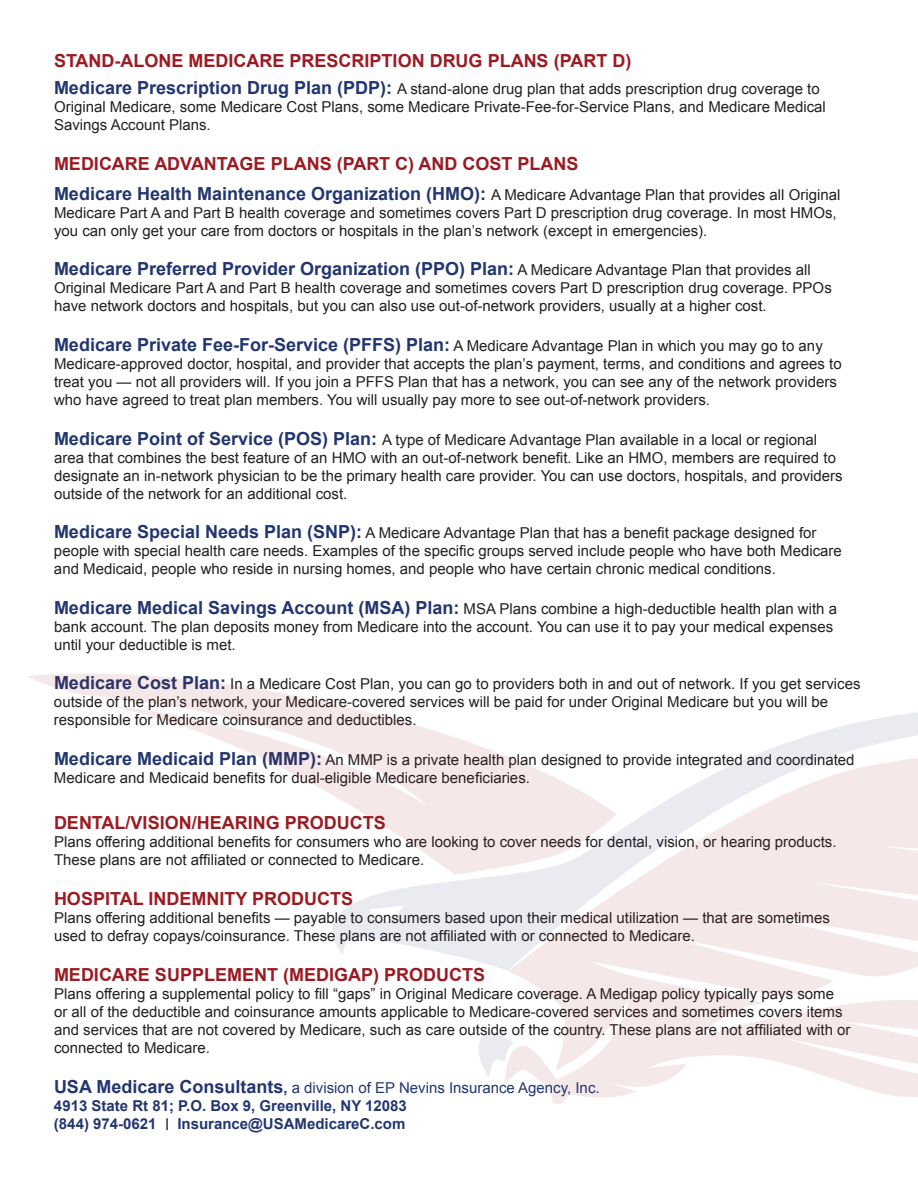
<style>
.page{position:relative;width:918px;height:1188px;background:#fff}
.page>*{position:absolute;margin:0;border:0;box-sizing:border-box;transform-origin:0 0}
.t1{font:700 18px "Arial";color:#9b1b23}
.t2{font:700 18px "Arial";color:#223670}
.t3{font:15px/18px "Arial";color:#231f20}
.t4{font:700 15px/18px "Arial";color:#223670}
.s1{font-weight:700;font-size:18px;color:#223670}
.s2{font-weight:400;font-size:15px;color:#231f20}
.s3{font-size:18px}
.s4{font-weight:400}
</style>
<div class="page">
<svg style="left:28px;top:673px;width:295px;height:117px"></svg>
<svg style="left:323px;top:702px;width:595px;height:269px"></svg>
<svg style="left:508px;top:735px;width:410px;height:363px;fill:#f5e8e9"></svg>
<svg style="left:478px;top:1028px;width:97px;height:76px"></svg>
<svg style="left:166px;top:1118px;width:2px;height:12px"></svg>
<p class="t1" style="left:54px;top:49px;width:579px">STAND-ALONE MEDICARE PRESCRIPTION DRUG PLANS (PART D)</p>
<p class="t3" style="left:54px;top:80px;width:773px"><span class="s1">Medicare Prescription Drug Plan (PDP):</span> A stand-alone drug plan that adds prescription drug coverage to<br>Original Medicare, some Medicare Cost Plans, some Medicare Private-Fee-for-Service Plans, and Medicare Medical<br>Savings Account Plans.</p>
<p class="t1" style="left:54px;top:152px;width:526px">MEDICARE ADVANTAGE PLANS (PART C) AND COST PLANS</p>
<p class="t3" style="left:54px;top:185px;width:788px"><span class="s1">Medicare Health Maintenance Organization (HMO):</span> A Medicare Advantage Plan that provides all Original<br>Medicare Part A and Part B health coverage and sometimes covers Part D prescription drug coverage. In most HMOs, you can only get your care from doctors or hospitals in the plan’s network (except in emergencies).</p>
<p class="t2" style="left:54px;top:257px;width:758px">Medicare Preferred Provider Organization (PPO) Plan: <span class="s2">A Medicare Advantage Plan that provides all</span></p>
<p class="t3" style="left:54px;top:279px;width:779px">Original Medicare Part A and Part B health coverage and sometimes covers Part D prescription drug coverage. PPOs have network doctors and hospitals, but you can also use out-of-network providers, usually at a higher cost.</p>
<p class="t3" style="left:54px;top:337px;width:789px"><span class="s1">Medicare Private Fee-For-Service (PFFS) Plan:</span> A Medicare Advantage Plan in which you may go to any Medicare-approved doctor, hospital, and provider that accepts the plan’s payment, terms, and conditions and agrees to treat you — not all providers will. If you join a PFFS Plan that has a network, you can see any of the network providers who have agreed to treat plan members. You will usually pay more to see out-of-network providers.</p>
<p class="t3" style="left:54px;top:430px;width:790px"><span class="s1">Medicare Point of Service (POS) Plan:</span> A type of Medicare Advantage Plan available in a local or regional area that combines the best feature of an HMO with an out-of-network benefit. Like an HMO, members are required to designate an in-network physician to be the primary health care provider. You can use doctors, hospitals, and providers outside of the network for an additional cost.</p>
<p class="t3" style="left:54px;top:524px;width:789px"><span class="s1">Medicare Special Needs Plan (SNP):</span> A Medicare Advantage Plan that has a benefit package designed for people with special health care needs. Examples of the specific groups served include people who have both Medicare and Medicaid, people who reside in nursing homes, and people who have certain chronic medical conditions.</p>
<p class="t3" style="left:54px;top:599px;width:785px"><span class="s1">Medicare Medical Savings Account (MSA) Plan:</span> MSA Plans combine a high-deductible health plan with a bank account. The plan deposits money from Medicare into the account. You can use it to pay your medical expenses until your deductible is met.</p>
<p class="t3" style="left:54px;top:675px;width:808px"><span class="s1">Medicare Cost Plan:</span> In a Medicare Cost Plan, you can go to providers both in and out of network. If you get services outside of the plan’s network, your Medicare-covered services will be paid for under Original Medicare but you will be responsible for Medicare coinsurance and deductibles.</p>
<p class="t3" style="left:54px;top:751px;width:802px"><span class="s1">Medicare Medicaid Plan (MMP):</span> An MMP is a private health plan designed to provide integrated and coordinated<br>Medicare and Medicaid benefits for dual-eligible Medicare beneficiaries.</p>
<p class="t1" style="left:54px;top:811px;width:333px">DENTAL/VISION/HEARING PRODUCTS</p>
<p class="t3" style="left:54px;top:833px;width:784px">Plans offering additional benefits for consumers who are looking to cover needs for dental, vision, or hearing products.<br>These plans are not affiliated or connected to Medicare.</p>
<p class="t1" style="left:54px;top:887px;width:301px">HOSPITAL INDEMNITY PRODUCTS</p>
<p class="t3" style="left:54px;top:909px;width:777px">Plans offering additional benefits — payable to consumers based upon their medical utilization — that are sometimes used to defray copays/coinsurance. These plans are not affiliated with or connected to Medicare.</p>
<p class="t1" style="left:54px;top:962px;width:433px">MEDICARE SUPPLEMENT (MEDIGAP) PRODUCTS</p>
<p class="t3" style="left:54px;top:984px;width:798px">Plans offering a supplemental policy to fill “gaps” in Original Medicare coverage. A Medigap policy typically pays some or all of the deductible and coinsurance amounts applicable to Medicare-covered services and sometimes covers items and services that are not covered by Medicare, such as care outside of the country. These plans are not affiliated with or connected to Medicare.</p>
<p class="t4" style="left:54px;top:1079px;width:547px"><span class="s3">USA Medicare Consultants</span>, <span class="s4">a division of EP Nevins Insurance Agency, Inc.<br></span>4913 State Rt 81; P.O. Box 9, Greenville, NY 12083<br>(844) 974-0621</p>
<p class="t4" style="left:177px;top:1115px;width:230px">Insurance@USAMedicareC.com</p>
</div>
